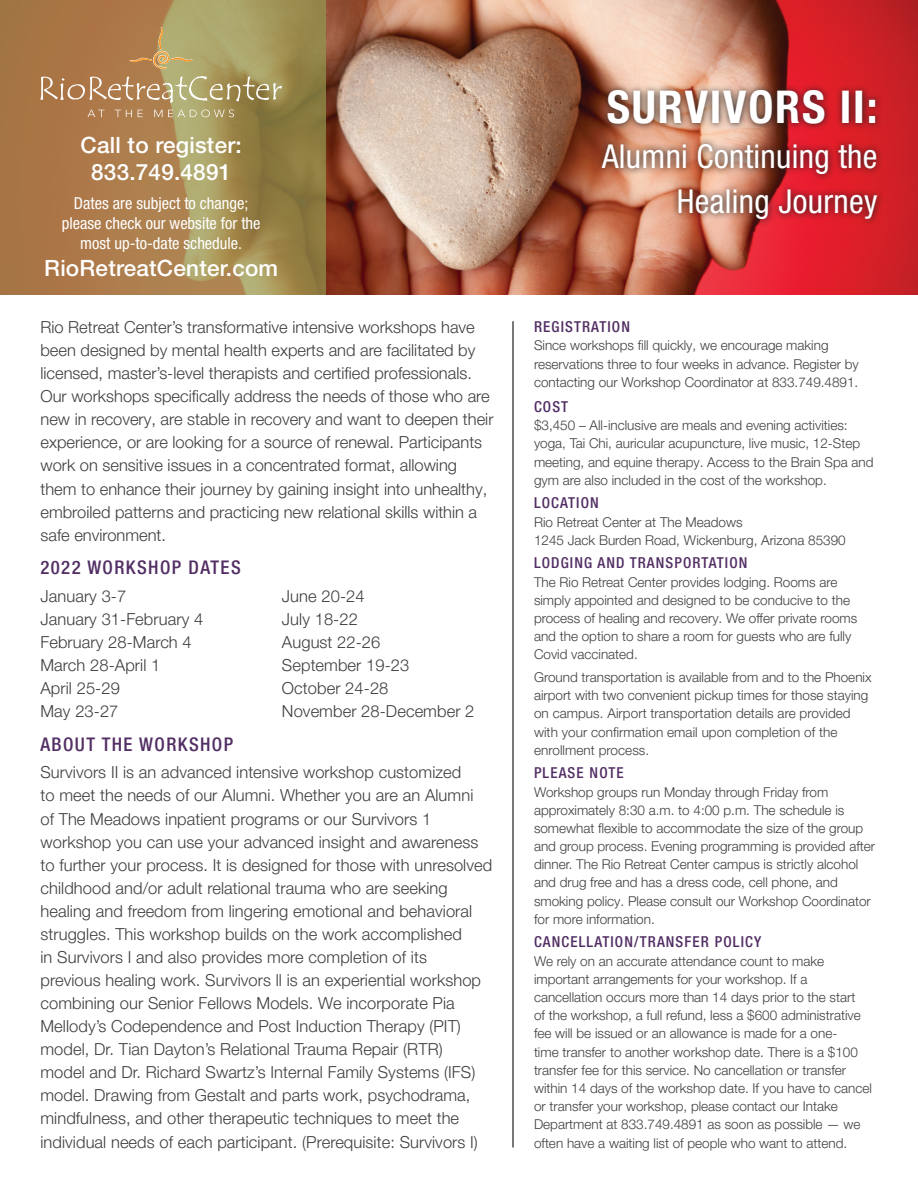
<style>
.page{position:relative;width:918px;height:1188px;background:#fff}
.page>*{position:absolute;margin:0;border:0;box-sizing:border-box;transform-origin:0 0}
.t1{font:700 condensed 45px "Helvetica Neue LT Pro";letter-spacing:.04em;color:#fff}
.t2{font:condensed 33px/45px "Helvetica Neue LT Std";letter-spacing:.01em;color:#fff;text-align:right}
.t3{font:500 22.5px "Helvetica Neue LT Std";letter-spacing:.01em;color:#fff}
.t4{font:500 condensed 18.75px "Helvetica Neue LT Pro";letter-spacing:.075em;color:#522e64}
.t5{font:300 16.5px/23.1px "Helvetica Neue LT Pro";letter-spacing:.005em;color:#3e3e3f}
.t6{font:condensed 16.5px/19.8px "Helvetica Neue LT Std";color:#fff;text-align:center}
.t7{font:500 condensed 15px "Helvetica Neue LT Pro";letter-spacing:.075em;color:#522e64}
.t8{font:300 13.5px/18.1px "Helvetica Neue LT Pro";color:#3e3e3f}
</style>
<div class="page">
<img style="left:326px;top:0;width:592px;height:294px">
<img style="left:595px;top:83px;width:289px;height:144px">
<svg style="left:0;top:0;width:326px;height:294px;background:#a5824d"></svg>
<svg style="left:40px;top:76px;width:242px;height:27px;background:#b69b6e"></svg>
<svg style="left:129px;top:27px;width:64px;height:43px;background:#b69861"></svg>
<svg style="left:88px;top:110px;width:17px;height:7px"></svg>
<svg style="left:115px;top:110px;width:17px;height:7px"></svg>
<svg style="left:138px;top:110px;width:5px;height:7px"></svg>
<svg style="left:154px;top:109px;width:80px;height:8px"></svg>
<hr style="left:512px;top:321px;width:2px;height:827px;background:#4b4c4d">
<p class="t3" style="left:81px;top:131px;width:163px">Call to register:</p>
<p class="t3" style="left:91px;top:158px;width:142px">833.749.4891</p>
<p class="t6" style="left:62px;top:193px;width:200px">Dates are subject to change; please check our website for the most up-to-date schedule.</p>
<p class="t3" style="left:44px;top:254px;width:235px">RioRetreatCenter.com</p>
<p class="t5" style="left:40px;top:315px;width:455px">Rio Retreat Center’s transformative intensive workshops have been designed by mental health experts and are facilitated by licensed, master’s-level therapists and certified professionals.<br>Our workshops specifically address the needs of those who are new in recovery, are stable in recovery and want to deepen their experience, or are looking for a source of renewal. Participants work on sensitive issues in a concentrated format, allowing them to enhance their journey by gaining insight into unhealthy, embroiled patterns and practicing new relational skills within a safe environment.</p>
<p class="t4" style="left:40px;top:556px;width:202px">2022 WORKSHOP DATES</p>
<p class="t5" style="left:40px;top:584px;width:87px">January 3-7</p>
<p class="t5" style="left:282px;top:584px;width:84px">June 20-24</p>
<p class="t5" style="left:40px;top:607px;width:164px">January 31-February 4</p>
<p class="t5" style="left:282px;top:607px;width:77px">July 18-22</p>
<p class="t5" style="left:40px;top:630px;width:153px">February 28-March 4</p>
<p class="t5" style="left:282px;top:630px;width:100px">August 22-26</p>
<p class="t5" style="left:40px;top:653px;width:121px">March 28-April 1</p>
<p class="t5" style="left:282px;top:653px;width:129px">September 19-23</p>
<p class="t5" style="left:40px;top:676px;width:81px">April 25-29</p>
<p class="t5" style="left:282px;top:676px;width:108px">October 24-28</p>
<p class="t5" style="left:40px;top:699px;width:79px">May 23-27</p>
<p class="t5" style="left:282px;top:699px;width:194px">November 28-December 2</p>
<p class="t4" style="left:40px;top:733px;width:194px">ABOUT THE WORKSHOP</p>
<p class="t5" style="left:40px;top:761px;width:453px">Survivors II is an advanced intensive workshop customized<br>to meet the needs of our Alumni. Whether you are an Alumni<br>of The Meadows inpatient programs or our Survivors 1 workshop you can use your advanced insight and awareness to further your process. It is designed for those with unresolved childhood and/or adult relational trauma who are seeking healing and freedom from lingering emotional and behavioral struggles. This workshop builds on the work accomplished<br>in Survivors I and also provides more completion of its<br>previous healing work. Survivors ll is an experiential workshop combining our Senior Fellows Models. We incorporate Pia Mellody’s Codependence and Post Induction Therapy (PIT) model, Dr. Tian Dayton’s Relational Trauma Repair (RTR)<br>model and Dr. Richard Swartz’s Internal Family Systems (IFS) model. Drawing from Gestalt and parts work, psychodrama, mindfulness, and other therapeutic techniques to meet the individual needs of each participant. (Prerequisite: Survivors I)</p>
<p class="t1" style="left:607px;top:80px;width:272px">SURVIVORS II:</p>
<p class="t2" style="left:602px;top:134px;width:277px">Alumni Continuing the<br>Healing Journey</p>
<p class="t7" style="left:534px;top:318px;width:97px">REGISTRATION</p>
<p class="t8" style="left:534px;top:336px;width:326px">Since workshops fill quickly, we encourage making reservations three to four weeks in advance. Register by contacting our Workshop Coordinator at 833.749.4891.</p>
<p class="t7" style="left:534px;top:398px;width:36px">COST</p>
<p class="t8" style="left:534px;top:416px;width:341px">$3,450 – All-inclusive are meals and evening activities: yoga, Tai Chi, auricular acupuncture, live music, 12-Step meeting, and equine therapy. Access to the Brain Spa and gym are also included in the cost of the workshop.</p>
<p class="t7" style="left:534px;top:494px;width:66px">LOCATION</p>
<p class="t8" style="left:534px;top:512px;width:210px">Rio Retreat Center at The Meadows</p>
<p class="t8" style="left:534px;top:531px;width:313px">1245 Jack Burden Road, Wickenburg, Arizona 85390</p>
<p class="t7" style="left:534px;top:554px;width:215px">LODGING AND TRANSPORTATION</p>
<p class="t8" style="left:534px;top:572px;width:325px">The Rio Retreat Center provides lodging. Rooms are simply appointed and designed to be conducive to the process of healing and recovery. We offer private rooms and the option to share a room for guests who are fully Covid vaccinated.</p>
<p class="t8" style="left:534px;top:668px;width:339px">Ground transportation is available from and to the Phoenix airport with two convenient pickup times for those staying on campus. Airport transportation details are provided with your confirmation email upon completion of the enrollment process.</p>
<p class="t7" style="left:534px;top:764px;width:91px">PLEASE NOTE</p>
<p class="t8" style="left:534px;top:782px;width:343px">Workshop groups run Monday through Friday from approximately 8:30 a.m. to 4:00 p.m. The schedule is somewhat flexible to accommodate the size of the group and group process. Evening programming is provided after dinner. The Rio Retreat Center campus is strictly alcohol and drug free and has a dress code, cell phone, and smoking policy. Please consult our Workshop Coordinator for more information.</p>
<p class="t7" style="left:534px;top:933px;width:229px">CANCELLATION/TRANSFER POLICY</p>
<p class="t8" style="left:534px;top:951px;width:339px">We rely on an accurate attendance count to make important arrangements for your workshop. If a cancellation occurs more than 14 days prior to the start<br>of the workshop, a full refund, less a $600 administrative fee will be issued or an allowance is made for a one-<br>time transfer to another workshop date. There is a $100 transfer fee for this service. No cancellation or transfer within 14 days of the workshop date. If you have to cancel or transfer your workshop, please contact our Intake Department at 833.749.4891 as soon as possible — we often have a waiting list of people who want to attend.</p>
</div>
